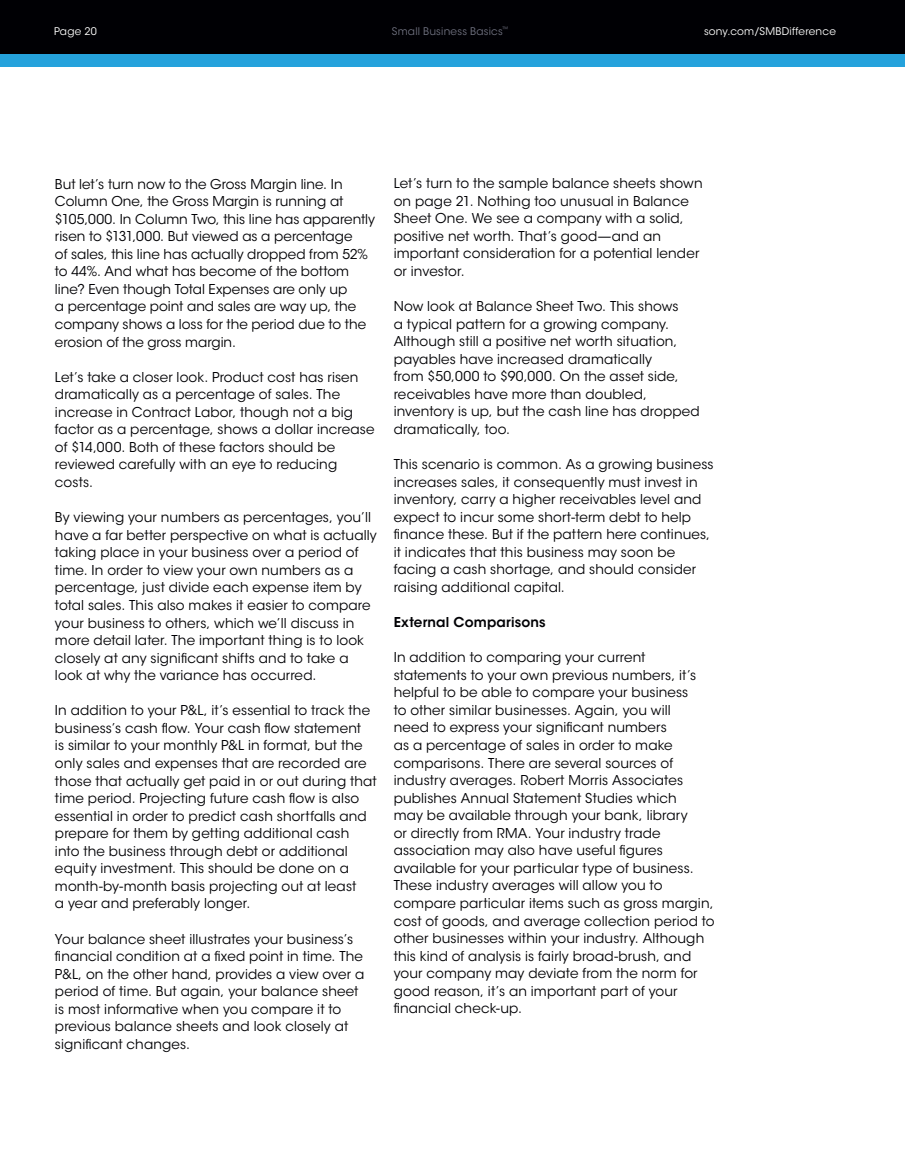
<style>
.page{position:relative;width:905px;height:1175px;background:#fff}
.page>*{position:absolute;margin:0;border:0;box-sizing:border-box;transform-origin:0 0}
.t1{font:13.5px/17.5px "ITC Avant Garde Std";letter-spacing:.01em;color:#000004}
.t2{font:600 13.5px "ITC Avant Garde Std";letter-spacing:.015em;color:#000004}
.t3{font:10.5px "ITC Avant Garde Std";letter-spacing:.02em;color:#fff}
.t4{font:10.5px "ITC Avant Garde Std";letter-spacing:.02em;color:#6f717f}
</style>
<div class="page">
<div style="left:0;top:0;width:904px;height:54px;background:#000004"></div>
<div style="left:0;top:54px;width:904px;height:12px;background:#25a2dc"></div>
<p class="t3" style="left:54px;top:25px;width:44px">Page 20</p>
<p class="t4" style="left:392px;top:25px;width:118px">Small Business Basics<sup>™</sup></p>
<p class="t3" style="left:704px;top:25px;width:133px">sony.com/SMBDifference</p>
<p class="t1" style="left:55px;top:175px;width:322px">But let’s turn now to the Gross Margin line. In Column One, the Gross Margin is running at $105,000. In Column Two, this line has apparently risen to $131,000. But viewed as a percentage<br>of sales, this line has actually dropped from 52% to 44%. And what has become of the bottom line? Even though Total Expenses are only up<br>a percentage point and sales are way up, the company shows a loss for the period due to the erosion of the gross margin.</p>
<p class="t1" style="left:55px;top:368px;width:321px">Let’s take a closer look. Product cost has risen dramatically as a percentage of sales. The increase in Contract Labor, though not a big factor as a percentage, shows a dollar increase of $14,000. Both of these factors should be reviewed carefully with an eye to reducing costs.</p>
<p class="t1" style="left:55px;top:508px;width:323px">By viewing your numbers as percentages, you’ll have a far better perspective on what is actually taking place in your business over a period of time. In order to view your own numbers as a percentage, just divide each expense item by total sales. This also makes it easier to compare your business to others, which we’ll discuss in more detail later. The important thing is to look closely at any significant shifts and to take a look at why the variance has occurred.</p>
<p class="t1" style="left:55px;top:702px;width:323px">In addition to your P&amp;L, it’s essential to track the business’s cash flow. Your cash flow statement<br>is similar to your monthly P&amp;L in format, but the only sales and expenses that are recorded are those that actually get paid in or out during that time period. Projecting future cash flow is also essential in order to predict cash shortfalls and prepare for them by getting additional cash into the business through debt or additional equity investment. This should be done on a month-by-month basis projecting out at least<br>a year and preferably longer.</p>
<p class="t1" style="left:55px;top:930px;width:311px">Your balance sheet illustrates your business’s financial condition at a fixed point in time. The P&amp;L, on the other hand, provides a view over a period of time. But again, your balance sheet is most informative when you compare it to previous balance sheets and look closely at significant changes.</p>
<p class="t1" style="left:394px;top:175px;width:310px">Let’s turn to the sample balance sheets shown on page 21. Nothing too unusual in Balance Sheet One. We see a company with a solid, positive net worth. That’s good—and an important consideration for a potential lender or investor.</p>
<p class="t1" style="left:394px;top:297px;width:307px">Now look at Balance Sheet Two. This shows<br>a typical pattern for a growing company.<br>Although still a positive net worth situation, payables have increased dramatically<br>from $50,000 to $90,000. On the asset side, receivables have more than doubled, inventory is up, but the cash line has dropped dramatically, too.</p>
<p class="t1" style="left:394px;top:455px;width:321px">This scenario is common. As a growing business increases sales, it consequently must invest in inventory, carry a higher receivables level and expect to incur some short-term debt to help finance these. But if the pattern here continues, it indicates that this business may soon be facing a cash shortage, and should consider raising additional capital.</p>
<p class="t2" style="left:394px;top:613px;width:153px">External Comparisons</p>
<p class="t1" style="left:394px;top:648px;width:322px">In addition to comparing your current statements to your own previous numbers, it’s helpful to be able to compare your business<br>to other similar businesses. Again, you will<br>need to express your significant numbers<br>as a percentage of sales in order to make comparisons. There are several sources of industry averages. Robert Morris Associates publishes Annual Statement Studies which<br>may be available through your bank, library<br>or directly from RMA. Your industry trade association may also have useful figures available for your particular type of business.<br>These industry averages will allow you to compare particular items such as gross margin, cost of goods, and average collection period to other businesses within your industry. Although this kind of analysis is fairly broad-brush, and your company may deviate from the norm for good reason, it’s an important part of your financial check-up.</p>
</div>
